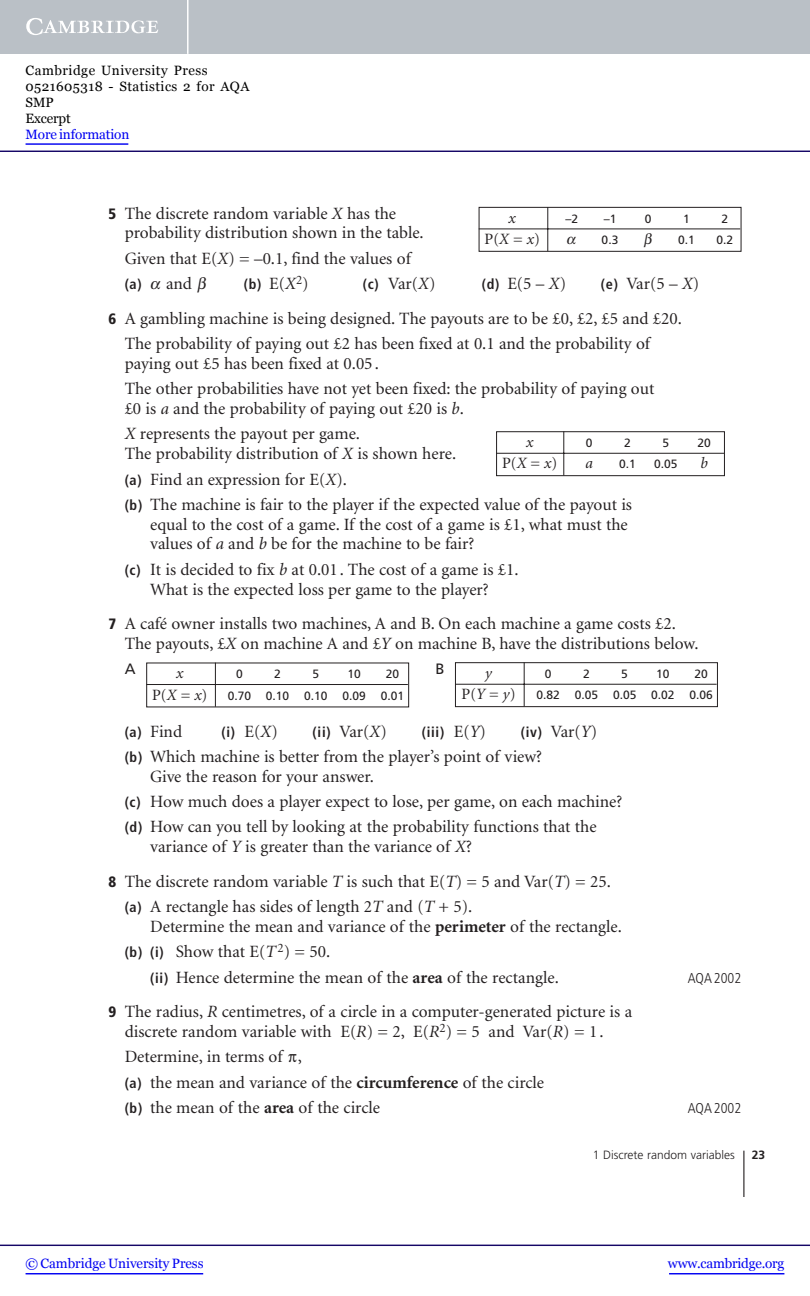
<style>
.page{position:relative;width:810px;height:1296px;background:#fff}
.page>*{position:absolute;margin:0;border:0;box-sizing:border-box;transform-origin:0 0}
.t1{font:17.25px/19.8px "Minion";color:#231f20}
.t2{font:15.75px "Minion";color:#231f20}
.t3{font:italic 15.75px "Minion";color:#231f20}
.t4{font:15.75px "Math SMP";color:#231f20}
.t5{font:15px "Frutiger";color:#231f20}
.t6{font:700 condensed 14.25px "Frutiger";color:#231f20}
.t7{font:300 condensed 14.25px "Frutiger";color:#231f20}
.t8{font:13.5px/16.2px "Georgia";letter-spacing:.035em;color:#000}
.t9{font:13.5px "Georgia";letter-spacing:-.01em;color:#0000f1}
.t10{font:12px "Frutiger";color:#231f20}
.t11{font:300 12px "Frutiger";color:#231f20}
.t12{font:700 12px "Frutiger";color:#231f20}
.s1{font-family:"Frutiger";font-weight:900;font-stretch:condensed;font-size:15px}
.s2{font-style:italic}
.s3{font-family:"Math SMP";font-weight:400;font-stretch:normal;font-size:17.25px}
.s4{font-family:"Minion";font-weight:400;font-stretch:normal;font-size:17.25px}
.s5{font-family:"Minion";font-weight:400;font-style:italic;font-stretch:normal;font-size:17.25px}
.s6{font-family:"Frutiger";font-weight:700;font-stretch:condensed;font-size:14.25px}
.s7{font-weight:700}
.s8{font-family:"Math SMP"}
</style>
<div class="page">
<hr style="left:743px;top:1151px;width:1px;height:46px;background:#231f20">
<div style="left:496px;top:431px;width:229px;height:45px;border:1px solid #231f20"></div>
<hr style="left:564px;top:431px;width:1px;height:44px;background:#231f20">
<hr style="left:496px;top:453px;width:228px;height:1px;background:#231f20">
<div style="left:479px;top:207px;width:262px;height:45px;border:1px solid #231f20"></div>
<hr style="left:548px;top:207px;width:1px;height:44px;background:#231f20">
<hr style="left:479px;top:229px;width:261px;height:1px;background:#231f20">
<hr style="left:215px;top:663px;width:1px;height:44px;background:#231f20">
<hr style="left:146px;top:684px;width:262px;height:1px;background:#231f20">
<div style="left:455px;top:662px;width:263px;height:45px;border:1px solid #231f20"></div>
<hr style="left:524px;top:662px;width:1px;height:44px;background:#231f20">
<hr style="left:455px;top:684px;width:262px;height:1px;background:#231f20">
<hr style="left:0;top:151px;width:810px;height:1px;background:#150666">
<hr style="left:0;top:1245px;width:810px;height:1px;background:#150666">
<hr style="left:26px;top:1273px;width:177px;height:1px;background:#0000f1">
<hr style="left:669px;top:1273px;width:115px;height:1px;background:#0000f1">
<div style="left:0;top:0;width:810px;height:54px;background:#bac0c6"></div>
<svg style="left:26px;top:18px;width:132px;height:17px"></svg>
<hr style="left:187px;top:0;width:2px;height:54px;background:#fff">
<hr style="left:26px;top:143px;width:102px;height:2px;background:#0000f1">
<p class="t8" style="left:26px;top:62px;width:225px">Cambridge University Press<br>0521605318 - Statistics 2 for AQA<br>SMP<br>Excerpt</p>
<p class="t9" style="left:26px;top:127px;width:105px">More information</p>
<p class="t1" style="left:125px;top:205px;width:301px;text-indent:-16px"><span class="s1">5</span> The discrete random variable <span class="s2">X</span> has the probability distribution shown in the table.</p>
<p class="t1" style="left:125px;top:250px;width:288px">Given that E(<span class="s2">X</span>) = –0.1, find the values of</p>
<p class="t6" style="left:125px;top:278px;width:84px">(a) <span class="s3">A</span> <span class="s4">and</span> <span class="s3">B</span></p>
<p class="t6" style="left:244px;top:278px;width:66px">(b) <span class="s4">E(</span><span class="s5">X</span><sup>2</sup><span class="s4">)</span></p>
<p class="t1" style="left:363px;top:275px;width:74px"><span class="s6">(c)</span> Var(<span class="s2">X</span>)</p>
<p class="t1" style="left:482px;top:275px;width:86px"><span class="s6">(d)</span> E(5 – <span class="s2">X</span>)</p>
<p class="t3" style="left:509px;top:211px;width:9px">x</p>
<p class="t10" style="left:565px;top:214px;width:14px">–2</p>
<p class="t10" style="left:604px;top:214px;width:14px">–1</p>
<p class="t10" style="left:645px;top:214px;width:8px">0</p>
<p class="t10" style="left:683px;top:214px;width:8px">1</p>
<p class="t10" style="left:721px;top:214px;width:8px">2</p>
<p class="t2" style="left:485px;top:233px;width:57px">P(<span class="s2">X</span> = <span class="s2">x</span>)</p>
<p class="t4" style="left:566px;top:229px;width:12px">A</p>
<p class="t10" style="left:602px;top:235px;width:18px">0.3</p>
<p class="t4" style="left:643px;top:229px;width:11px">B</p>
<p class="t10" style="left:678px;top:235px;width:18px">0.1</p>
<p class="t10" style="left:716px;top:235px;width:18px">0.2</p>
<p class="t1" style="left:108px;top:268px;width:592px;line-height:34.7px;text-indent:493px"><span class="s6">(e)</span> Var(5 – <span class="s2">X</span>)<br><span class="s1">6</span> A gambling machine is being designed. The payouts are to be £0, £2, £5 and £20.</p>
<p class="t1" style="left:125px;top:335px;width:527px">The probability of paying out £2 has been fixed at 0.1 and the probability of paying out £5 has been fixed at 0.05 .</p>
<p class="t1" style="left:125px;top:380px;width:531px">The other probabilities have not yet been fixed: the probability of paying out £0 is <span class="s2">a</span> and the probability of paying out £20 is <span class="s2">b</span>.</p>
<p class="t1" style="left:125px;top:425px;width:333px"><span class="s2">X</span> represents the payout per game.<br>The probability distribution of <span class="s2">X</span> is shown here.</p>
<p class="t1" style="left:125px;top:468px;width:509px;line-height:25.3px"><span class="s6">(a)</span> Find an expression for E(<span class="s2">X</span>).<br><span class="s6">(b)</span> The machine is fair to the player if the expected value of the payout is</p>
<p class="t1" style="left:150px;top:516px;width:479px">equal to the cost of a game. If the cost of a game is £1, what must the values of <span class="s2">a</span> and <span class="s2">b</span> be for the machine to be fair?</p>
<p class="t1" style="left:125px;top:561px;width:395px;text-align:center"><span class="s6">(c)</span> It is decided to fix <span class="s2">b</span> at 0.01 . The cost of a game is £1.<br>What is the expected loss per game to the player?</p>
<p class="t1" style="left:125px;top:615px;width:576px;text-indent:-16px"><span class="s1">7</span> A café owner installs two machines, A and B. On each machine a game costs £2.<br>The payouts, £<span class="s2">X</span> on machine A and £<span class="s2">Y</span> on machine B, have the distributions below.</p>
<p class="t5" style="left:125px;top:663px;width:12px">A</p>
<p class="t5" style="left:435px;top:663px;width:11px">B</p>
<p class="t3" style="left:526px;top:436px;width:9px">x</p>
<p class="t10" style="left:586px;top:438px;width:8px">0</p>
<p class="t10" style="left:624px;top:438px;width:8px">2</p>
<p class="t10" style="left:662px;top:438px;width:8px">5</p>
<p class="t10" style="left:697px;top:438px;width:15px">20</p>
<p class="t2" style="left:502px;top:457px;width:57px">P(<span class="s2">X</span> = <span class="s2">x</span>)</p>
<p class="t3" style="left:586px;top:457px;width:9px">a</p>
<p class="t10" style="left:619px;top:459px;width:18px">0.1</p>
<p class="t10" style="left:654px;top:459px;width:25px">0.05</p>
<p class="t3" style="left:700px;top:457px;width:9px">b</p>
<p class="t3" style="left:485px;top:667px;width:8px">y</p>
<p class="t10" style="left:545px;top:669px;width:8px">0</p>
<p class="t10" style="left:583px;top:669px;width:8px">2</p>
<p class="t10" style="left:621px;top:669px;width:8px">5</p>
<p class="t10" style="left:656px;top:669px;width:15px">10</p>
<p class="t10" style="left:695px;top:669px;width:15px">20</p>
<p class="t2" style="left:462px;top:688px;width:55px">P(<span class="s2">Y</span> = <span class="s2">y</span>)</p>
<p class="t10" style="left:536px;top:690px;width:178px">0.82 0.05 0.05 0.02 0.06</p>
<p class="t3" style="left:176px;top:667px;width:9px">x</p>
<p class="t10" style="left:236px;top:669px;width:8px">0</p>
<p class="t10" style="left:274px;top:669px;width:8px">2</p>
<p class="t10" style="left:313px;top:669px;width:8px">5</p>
<p class="t10" style="left:347px;top:669px;width:15px">10</p>
<p class="t10" style="left:386px;top:669px;width:15px">20</p>
<p class="t2" style="left:152px;top:688px;width:57px">P(<span class="s2">X</span> = <span class="s2">x</span>)</p>
<p class="t10" style="left:228px;top:691px;width:178px">0.70 0.10 0.10 0.09 0.01</p>
<p class="t1" style="left:125px;top:720px;width:474px;line-height:25.3px;text-indent:396px"><span class="s6">(iv)</span> Var(<span class="s2">Y</span>) <span class="s6">(b)</span> Which machine is better from the player’s point of view?</p>
<p class="t1" style="left:125px;top:765px;width:499px;line-height:25.3px;text-indent:26px">Give the reason for your answer.<br><span class="s6">(c)</span> How much does a player expect to lose, per game, on each machine? <span class="s6">(d)</span> How can you tell by looking at the probability functions that the</p>
<p class="t1" style="left:108px;top:831px;width:504px;line-height:34.7px;text-indent:42px">variance of <span class="s2">Y</span> is greater than the variance of <span class="s2">X</span>?<br><span class="s1">8</span> The discrete random variable <span class="s2">T</span> is such that E(<span class="s2">T</span>) = 5 and Var(<span class="s2">T</span>) = 25.</p>
<p class="t1" style="left:150px;top:898px;width:473px;text-indent:-26px"><span class="s6">(a)</span> A rectangle has sides of length 2<span class="s2">T</span> and (<span class="s2">T</span> + 5).<br>Determine the mean and variance of the <span class="s7">perimeter</span> of the rectangle.</p>
<p class="t1" style="left:150px;top:940px;width:410px;line-height:25.3px;text-indent:-26px"><span class="s6">(b) (i)</span> Show that E(<span class="s2">T</span><sup>2</sup>) = 50.<br><span class="s6">(ii)</span> Hence determine the mean of the <span class="s7">area</span> of the rectangle.</p>
<p class="t1" style="left:125px;top:723px;width:59px"><span class="s6">(a)</span> Find</p>
<p class="t6" style="left:221px;top:726px;width:58px">(i) <span class="s4">E(</span><span class="s5">X</span><span class="s4">)</span></p>
<p class="t1" style="left:313px;top:723px;width:76px"><span class="s6">(ii)</span> Var(<span class="s2">X</span>)</p>
<p class="t6" style="left:422px;top:726px;width:66px">(iii) <span class="s4">E(</span><span class="s5">Y</span><span class="s4">)</span></p>
<p class="t1" style="left:125px;top:1003px;width:509px;text-indent:-16px"><span class="s1">9</span> The radius, <span class="s2">R</span> centimetres, of a circle in a computer-generated picture is a discrete random variable with E(<span class="s2">R</span>) = 2, E(<span class="s2">R</span><sup>2</sup>) = 5 and Var(<span class="s2">R</span>) = 1 .</p>
<p class="t1" style="left:125px;top:1046px;width:421px;line-height:25.3px">Determine, in terms of <span class="s8">p</span>,<br><span class="s6">(a)</span> the mean and variance of the <span class="s7">circumference</span> of the circle <span class="s6">(b)</span> the mean of the <span class="s7">area</span> of the circle</p>
<p class="t7" style="left:688px;top:972px;width:55px">AQA 2002</p>
<p class="t7" style="left:688px;top:1102px;width:55px">AQA 2002</p>
<p class="t11" style="left:593px;top:1150px;width:144px">1 Discrete random variables</p>
<p class="t12" style="left:752px;top:1150px;width:15px">23</p>
<p class="t9" style="left:26px;top:1255px;width:180px">© Cambridge University Press</p>
<p class="t9" style="left:668px;top:1255px;width:118px">www.cambridge.org</p>
</div>
